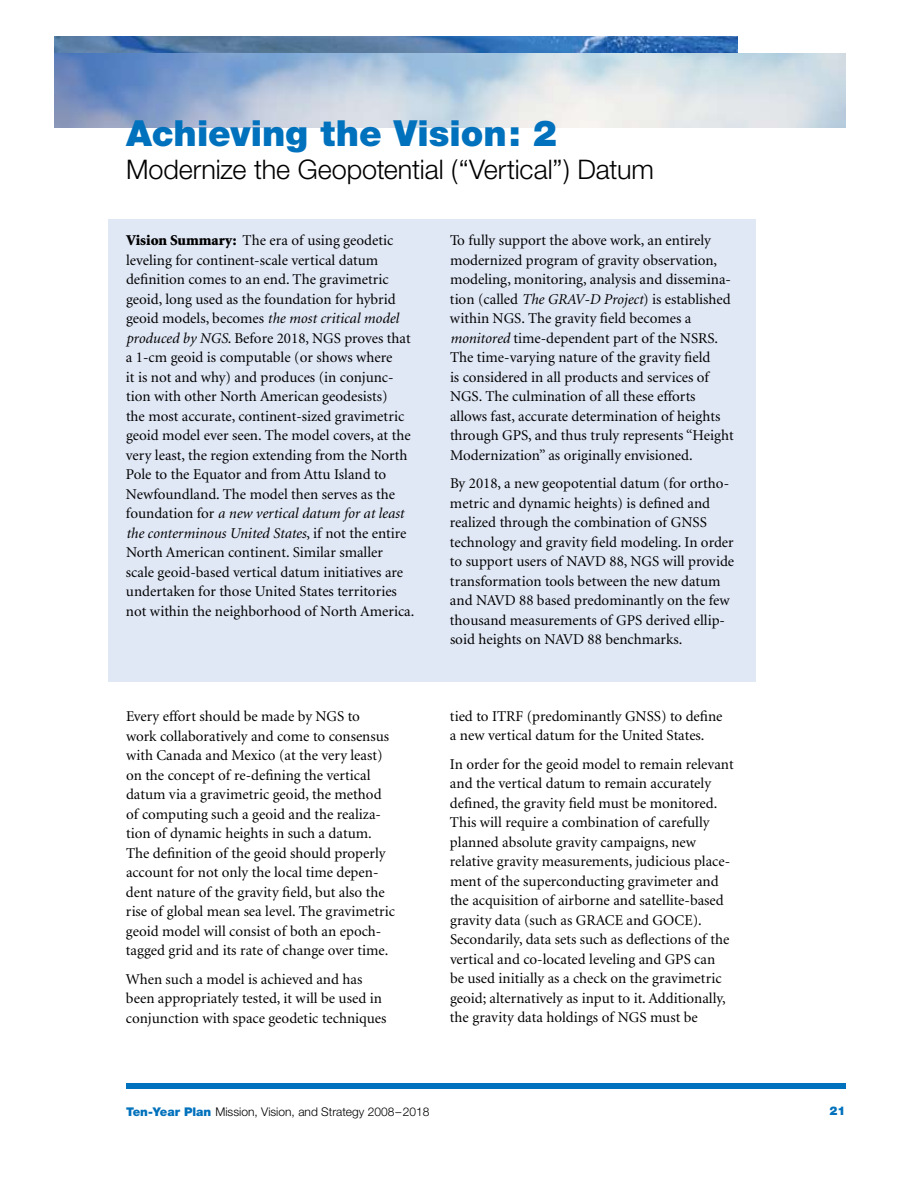
<style>
.page{position:relative;width:918px;height:1188px;background:#fff}
.page>*{position:absolute;margin:0;border:0;box-sizing:border-box;transform-origin:0 0}
.t1{font:900 36px "Helvetica Neue";color:#0071bc}
.t2{font:300 27px "Helvetica Neue";letter-spacing:-.005em;color:#000}
.t3{font:15px/19.5px "Minion";color:#000}
.t4{font:300 12px "Helvetica Neue";color:#000}
.t5{font:900 12px "Helvetica Neue";color:#0071bc}
.s1{font-weight:900}
.s2{font-style:italic}
.s3{font-weight:900;color:#0071bc}
</style>
<div class="page">
<div style="left:108px;top:219px;width:648px;height:463px;background:#e0e7f5"></div>
<img style="left:54px;top:36px;width:684px;height:17px">
<img style="left:54px;top:53px;width:792px;height:75px">
<div style="left:126px;top:1083px;width:720px;height:6px;background:#0071bc"></div>
<h1 class="t1" style="left:126px;top:112px;width:432px">Achieving the Vision: 2</h1>
<h2 class="t2" style="left:126px;top:153px;width:530px">Modernize the Geopotential (“Vertical”) Datum</h2>
<p class="t3" style="left:126px;top:231px;width:290px"><span class="s1">Vision Summary:</span> The era of using geodetic leveling for continent-scale vertical datum definition comes to an end. The gravimetric geoid, long used as the foundation for hybrid geoid models, becomes <span class="s2">the most critical model produced by NGS</span>. Before 201 8, NGS proves that a 1 -cm geoid is computable (or shows where<br>it is not and why) and produces (in conjunc&shy;tion with other North American geodesists)<br>the most accurate, continent-sized gravimetric geoid model ever seen. The model covers, at the very least, the region extending from the North Pole to the Equator and from Attu Island to Newfoundland. The model then serves as the foundation for <span class="s2">a new vertical datum for at least the conterminous United States</span>, if not the entire North American continent. Similar smaller scale geoid-based vertical datum initiatives are undertaken for those United States territories not within the neighborhood of North America.</p>
<p class="t3" style="left:450px;top:231px;width:285px">To fully support the above work, an entirely modernized program of gravity observation, modeling, monitoring, analysis and dissemina&shy;tion (called <span class="s2">The GRAV-D Project</span>) is established within NGS. The gravity field becomes a <span class="s2">monitored</span> time-dependent part of the NSRS.<br>The time-varying nature of the gravity field<br>is considered in all products and services of NGS. The culmination of all these efforts allows fast, accurate determination of heights through GPS, and thus truly represents “Height Modernization” as originally envisioned.</p>
<p class="t3" style="left:450px;top:474px;width:286px">By 201 8, a new geopotential datum (for ortho&shy;metric and dynamic heights) is defined and realized through the combination of GNSS technology and gravity field modeling. In order to support users of NAVD 88, NGS will provide transformation tools between the new datum and NAVD 88 based predominantly on the few thousand measurements of GPS derived ellip&shy;soid heights on NAVD 88 benchmarks.</p>
<p class="t3" style="left:126px;top:707px;width:270px">Every effort should be made by NGS to<br>work collaboratively and come to consensus with Canada and Mexico (at the very least) on the concept of re-defining the vertical datum via a gravimetric geoid, the method of computing such a geoid and the realiza&shy;tion of dynamic heights in such a datum.<br>The definition of the geoid should properly account for not only the local time depen&shy;dent nature of the gravity field, but also the rise of global mean sea level. The gravimetric geoid model will consist of both an epoch&shy;tagged grid and its rate of change over time.</p>
<p class="t3" style="left:126px;top:970px;width:262px">When such a model is achieved and has been appropriately tested, it will be used in conjunction with space geodetic techniques</p>
<p class="t3" style="left:450px;top:707px;width:274px">tied to ITRF (predominantly GNSS) to define a new vertical datum for the United States.</p>
<p class="t3" style="left:450px;top:755px;width:285px">In order for the geoid model to remain relevant and the vertical datum to remain accurately defined, the gravity field must be monitored.<br>This will require a combination of carefully planned absolute gravity campaigns, new relative gravity measurements, judicious place&shy;ment of the superconducting gravimeter and the acquisition of airborne and satellite-based gravity data (such as GRACE and GOCE).<br>Secondarily, data sets such as deflections of the vertical and co-located leveling and GPS can<br>be used initially as a check on the gravimetric geoid; alternatively as input to it. Additionally, the gravity data holdings of NGS must be</p>
<p class="t4" style="left:126px;top:1104px;width:305px"><span class="s3">Ten-Year Plan</span> Mission, Vision, and Strategy 2008–2018</p>
<p class="t5" style="left:829px;top:1104px;width:18px">21</p>
</div>
